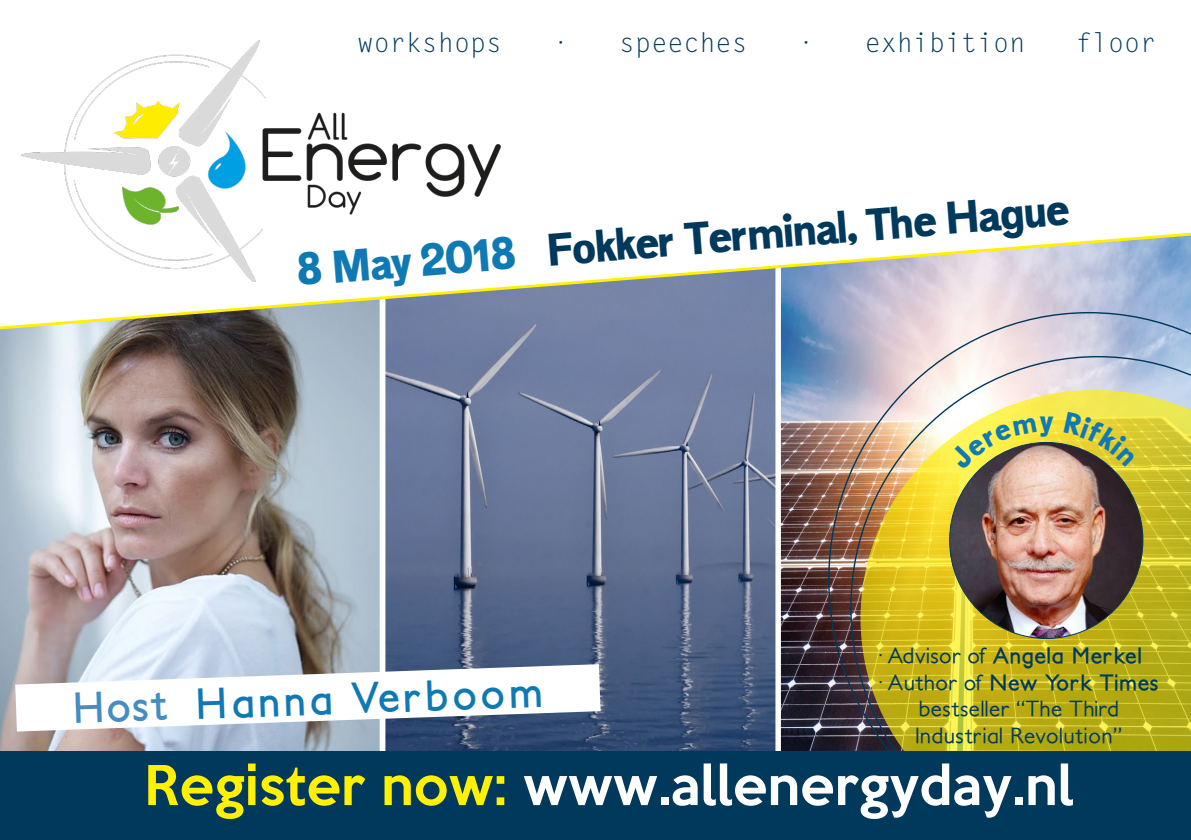
<style>
.page{position:relative;width:1191px;height:840px;background:#fff}
.page>*{position:absolute;margin:0;border:0;box-sizing:border-box;transform-origin:0 0}
.t1{font:500 50px "Keep Calm";letter-spacing:.01em;color:#fff}
.t2{font:43.6px "Maximum Impact";color:#00395c}
.t3{font:700 41.6px "Petita";color:#0f79b3}
.t4{font:26.8px "Letter Gothic Std";color:#00395c}
.t5{font:700 22px "Petita";letter-spacing:.02em;color:#00395c}
.t6{font:500 22px "Petita";letter-spacing:.02em;color:#00395c}
.s1{color:#0f79b3}
.s2{font-family:"Letter Gothic Std";font-weight:400}
.s3{font-weight:500}
.s4{color:#fff101}
.s5{color:#458dc0}
</style>
<div class="page">
<img style="left:0;top:332px;width:380px;height:418px">
<svg style="left:385px;top:332px;width:391px;height:418px;background:#617193"></svg>
<img style="left:780px;top:332px;width:48px;height:418px">
<svg style="left:0;top:232px;width:1191px;height:100px"></svg>
<img style="left:21px;top:40px;width:496px;height:241px">
<img style="left:828px;top:312px;width:363px;height:438px">
<img style="left:850px;top:356px;width:341px;height:483px">
<div style="left:0;top:750px;width:1190px;height:89px;background:#00395c"></div>
<svg style="left:15px;top:663px;width:585px;height:68px"></svg>
<svg style="left:948px;top:416px;width:105px;height:54px;background:#e4d56a"></svg>
<svg style="left:1063px;top:412px;width:72px;height:54px;background:#d0be3c"></svg>
<p class="t4" style="left:358px;top:27px;width:146px">workshops</p>
<p class="t4" style="left:552px;top:27px;width:196px">· speeches</p>
<p class="t4" style="left:798px;top:27px;width:229px">· exhibition</p>
<p class="t4" style="left:1076px;top:27px;width:82px">floor</p>
<p class="t2" style="left:295px;top:238px;width:775px;rotate:-4deg"><span class="s1">8 May 2018</span> Fokker Terminal, The Hague</p>
<p class="t5" style="left:874px;top:642px;width:269px"><span class="s2">·</span><span class="s3">Advisor of</span> Angela Merkel</p>
<p class="t5" style="left:874px;top:668px;width:286px"><span class="s2">·</span><span class="s3">Author of</span> New York Times</p>
<p class="t6" style="left:918px;top:695px;width:202px">bestseller “The Third</p>
<p class="t6" style="left:915px;top:721px;width:208px">Industrial Revolution”</p>
<p class="t1" style="left:144px;top:741px;width:930px"><span class="s4">Register now:</span> www.allenergyday.nl</p>
<p class="t3" style="left:71px;top:682px;width:473px;rotate:-2deg"><span class="s5">Host</span> Hanna Verboom</p>
</div>
